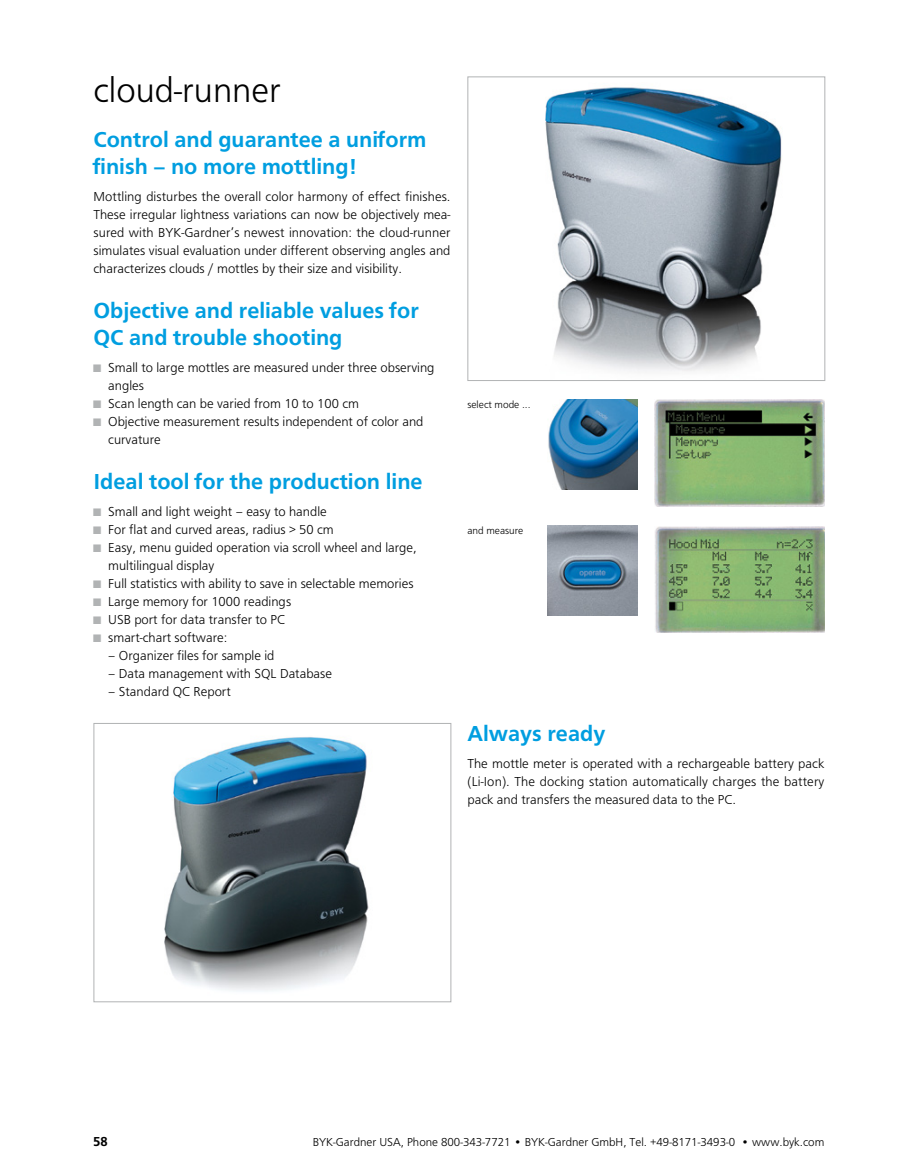
<style>
.page{position:relative;width:918px;height:1175px;background:#fff}
.page>*{position:absolute;margin:0;border:0;box-sizing:border-box;transform-origin:0 0}
.t1{font:300 36px "Dung Global";color:#000}
.t2{font:500 22.5px/27px "Dung Global";color:#009ee0}
.t3{font:300 13.5px/18px "Dung Global";color:#000}
.t4{font:500 13.5px "Dung Global";color:#000}
.t5{font:300 12px "Dung Global";color:#000}
.t6{font:300 10.5px "Dung Global";color:#000}
.s1{font-size:11.25px;color:#b1b3b4}
</style>
<div class="page">
<img style="left:548px;top:399px;width:89px;height:90px">
<img style="left:547px;top:525px;width:90px;height:90px">
<img style="left:655px;top:526px;width:169px;height:106px">
<img style="left:655px;top:399px;width:169px;height:107px">
<img style="left:545px;top:87px;width:237px;height:285px">
<div style="left:467px;top:76px;width:358px;height:305px;border:1px solid #b1b3b4"></div>
<img style="left:164px;top:737px;width:205px;height:254px">
<div style="left:94px;top:723px;width:357px;height:279px;border:1px solid #b1b3b4"></div>
<h1 class="t1" style="left:94px;top:65px;width:189px">cloud-runner</h1>
<h2 class="t2" style="left:94px;top:127px;width:334px">Control and guarantee a uniform finish – no more mottling!</h2>
<p class="t3" style="left:94px;top:188px;width:359px;text-align:justify">Mottling disturbes the overall color harmony of effect finishes.<br>These irregular lightness variations can now be objectively mea&shy;sured with BYK-Gardner’s newest innovation: the cloud-runner simulates visual evaluation under different observing angles and characterizes clouds / mottles by their size and visibility.</p>
<h2 class="t2" style="left:93px;top:298px;width:327px">Objective and reliable values for<br>QC and trouble shooting</h2>
<p class="t3" style="left:108px;top:359px;width:328px;text-indent:-15px"><span class="s1">■</span> Small to large mottles are measured under three observing angles</p>
<p class="t3" style="left:93px;top:395px;width:267px"><span class="s1">■</span> Scan length can be varied from 10 to 100 cm</p>
<p class="t3" style="left:108px;top:413px;width:317px;text-indent:-15px"><span class="s1">■</span> Objective measurement results independent of color and curvature</p>
<h2 class="t2" style="left:93px;top:469px;width:331px">Ideal tool for the production line</h2>
<p class="t3" style="left:93px;top:503px;width:235px"><span class="s1">■</span> Small and light weight – easy to handle</p>
<p class="t3" style="left:93px;top:521px;width:242px"><span class="s1">■</span> For flat and curved areas, radius &gt; 50 cm</p>
<p class="t3" style="left:108px;top:539px;width:310px;text-indent:-15px"><span class="s1">■</span> Easy, menu guided operation via scroll wheel and large, multilingual display</p>
<p class="t3" style="left:93px;top:575px;width:322px"><span class="s1">■</span> Full statistics with ability to save in selectable memories</p>
<p class="t3" style="left:93px;top:593px;width:199px"><span class="s1">■</span> Large memory for 1000 readings</p>
<p class="t3" style="left:93px;top:611px;width:193px"><span class="s1">■</span> USB port for data transfer to PC</p>
<p class="t3" style="left:93px;top:629px;width:135px"><span class="s1">■</span> smart-chart software:</p>
<p class="t3" style="left:108px;top:647px;width:168px">– Organizer files for sample id</p>
<p class="t3" style="left:108px;top:665px;width:225px">– Data management with SQL Database</p>
<p class="t3" style="left:108px;top:683px;width:124px">– Standard QC Report</p>
<p class="t6" style="left:467px;top:397px;width:65px">select mode ...</p>
<p class="t6" style="left:467px;top:523px;width:58px">and measure</p>
<h2 class="t2" style="left:467px;top:721px;width:139px">Always ready</h2>
<p class="t3" style="left:467px;top:755px;width:358px;text-align:justify">The mottle meter is operated with a rechargeable battery pack (Li-Ion). The docking station automatically charges the battery pack and transfers the measured data to the PC.</p>
<p class="t4" style="left:93px;top:1132px;width:16px">58</p>
<p class="t5" style="left:313px;top:1133px;width:513px">BYK-Gardner USA, Phone 800-343-7721 • BYK-Gardner GmbH, Tel. +49-8171-3493-0 • www.byk.com</p>
</div>
